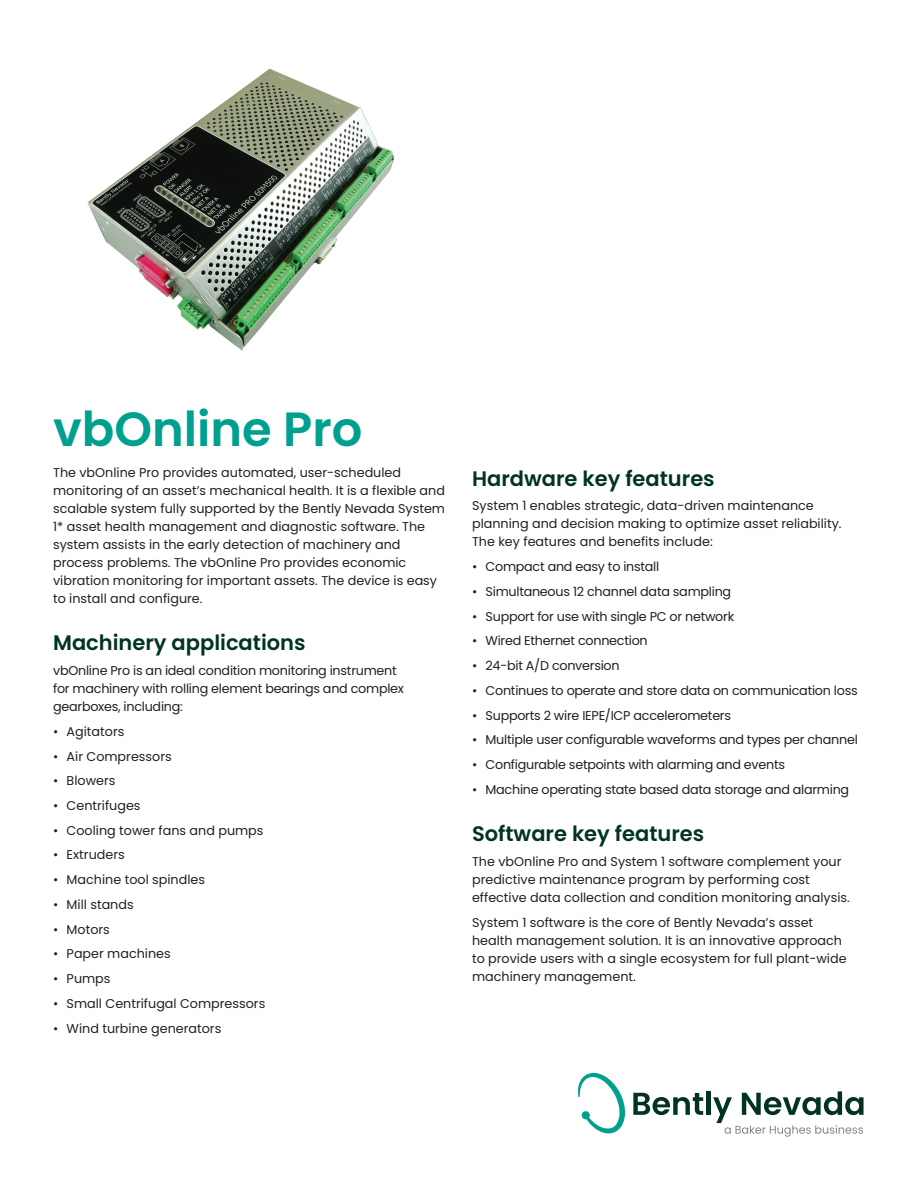
<style>
.page{position:relative;width:918px;height:1188px;background:#fff}
.page>*{position:absolute;margin:0;border:0;box-sizing:border-box;transform-origin:0 0}
.t1{font:600 48px "Poppins";color:#00a08f}
.t2{font:600 21px "Poppins";color:#003323}
.t3{font:12.75px/18px "Poppins";color:#231f20}
.t4{font:12.75px/18px "Poppins";letter-spacing:-.02em;color:#231f20}
</style>
<div class="page">
<svg style="left:578px;top:1072px;width:47px;height:61px"></svg>
<svg style="left:633px;top:1093px;width:70px;height:22px"></svg>
<div style="left:706px;top:1091px;width:5px;height:24px;background:#003323"></div>
<svg style="left:713px;top:1091px;width:151px;height:46px"></svg>
<img style="left:87px;top:68px;width:308px;height:283px">
<h1 class="t1" style="left:53px;top:401px;width:311px">vbOnline Pro</h1>
<p class="t3" style="left:53px;top:464px;width:393px">The vbOnline Pro provides automated, user-scheduled monitoring of an asset’s mechanical health. It is a flexible and scalable system fully supported by the Bently Nevada System 1* asset health management and diagnostic software. The system assists in the early detection of machinery and process problems. The vbOnline Pro provides economic vibration monitoring for important assets. The device is easy to install and configure.</p>
<h2 class="t2" style="left:53px;top:631px;width:254px">Machinery applications</h2>
<p class="t4" style="left:53px;top:662px;width:352px">vbOnline Pro is an ideal condition monitoring instrument for machinery with rolling element bearings and complex gearboxes, including:</p>
<p class="t3" style="left:53px;top:722px;width:73px">• Agitators</p>
<p class="t3" style="left:53px;top:747px;width:120px">• Air Compressors</p>
<p class="t3" style="left:53px;top:772px;width:64px">• Blowers</p>
<p class="t3" style="left:53px;top:797px;width:89px">• Centrifuges</p>
<p class="t3" style="left:53px;top:821px;width:212px">• Cooling tower fans and pumps</p>
<p class="t3" style="left:53px;top:846px;width:73px">• Extruders</p>
<p class="t3" style="left:53px;top:871px;width:153px">• Machine tool spindles</p>
<p class="t3" style="left:53px;top:896px;width:82px">• Mill stands</p>
<p class="t3" style="left:53px;top:920px;width:58px">• Motors</p>
<p class="t3" style="left:53px;top:945px;width:119px">• Paper machines</p>
<p class="t3" style="left:53px;top:970px;width:59px">• Pumps</p>
<p class="t3" style="left:53px;top:995px;width:214px">• Small Centrifugal Compressors</p>
<p class="t3" style="left:53px;top:1019px;width:170px">• Wind turbine generators</p>
<h2 class="t2" style="left:472px;top:466px;width:244px">Hardware key features</h2>
<p class="t3" style="left:472px;top:497px;width:371px">System 1 enables strategic, data-driven maintenance planning and decision making to optimize asset reliability.<br>The key features and benefits include:</p>
<p class="t4" style="left:472px;top:558px;width:189px">• Compact and easy to install</p>
<p class="t4" style="left:472px;top:583px;width:261px">• Simultaneous 12 channel data sampling</p>
<p class="t4" style="left:472px;top:607px;width:264px">• Support for use with single PC or network</p>
<p class="t4" style="left:472px;top:632px;width:177px">• Wired Ethernet connection</p>
<p class="t4" style="left:472px;top:657px;width:149px">• 24-bit A/D conversion</p>
<p class="t4" style="left:472px;top:682px;width:387px">• Continues to operate and store data on communication loss</p>
<p class="t4" style="left:472px;top:706px;width:261px">• Supports 2 wire IEPE/ICP accelerometers</p>
<p class="t4" style="left:472px;top:731px;width:387px">• Multiple user configurable waveforms and types per channel</p>
<p class="t4" style="left:472px;top:756px;width:315px">• Configurable setpoints with alarming and events</p>
<p class="t4" style="left:472px;top:781px;width:379px">• Machine operating state based data storage and alarming</p>
<h2 class="t2" style="left:472px;top:822px;width:234px">Software key features</h2>
<p class="t3" style="left:472px;top:853px;width:379px">The vbOnline Pro and System 1 software complement your predictive maintenance program by performing cost effective data collection and condition monitoring analysis.</p>
<p class="t3" style="left:472px;top:913px;width:376px">System 1 software is the core of Bently Nevada’s asset health management solution. It is an innovative approach to provide users with a single ecosystem for full plant-wide machinery management.</p>
</div>
